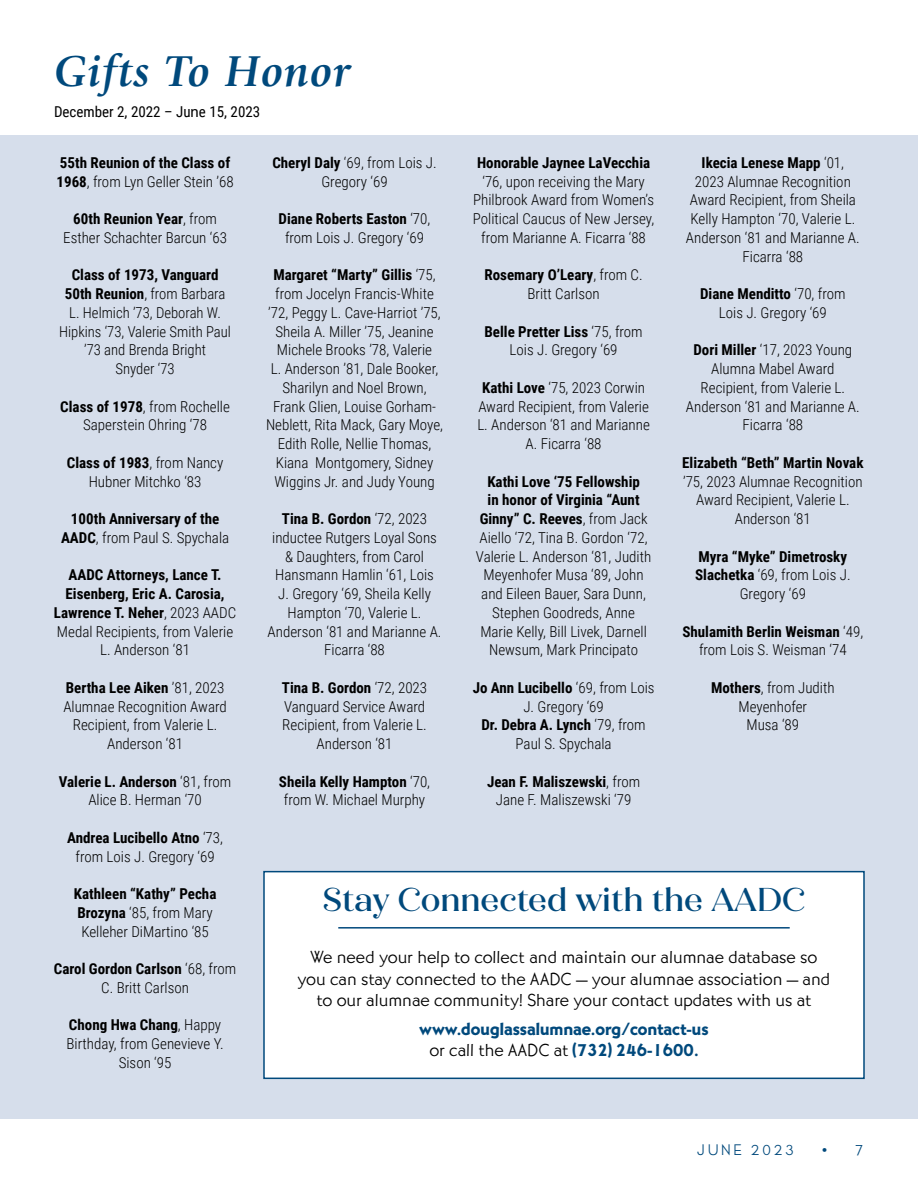
<style>
.page{position:relative;width:918px;height:1188px;background:#fff}
.page>*{position:absolute;margin:0;border:0;box-sizing:border-box;transform-origin:0 0}
.t1{font:italic 700 45px "Giovanni Std";letter-spacing:.025em;color:#00497c}
.t2{font:500 33px "Quiche Flare";color:#00497c}
.t3{font:300 18px/21.6px "Bernhard Got URW";color:#000;text-align:center}
.t4{font:18px "Bernhard Got URW Hea";color:#00497c}
.t5{font:300 15px/18.8px "Roboto Condensed";color:#000;text-align:center}
.t6{font:700 15px/18.8px "Roboto Condensed";color:#000;text-align:center}
.t7{font:15px "Roboto Condensed";color:#000}
.t8{font:15px "Bernhard Gothic Book SGTT";letter-spacing:.2em;color:#00497c}
.s1{font-family:"Arial"}
.s2{font-weight:700}
.s3{font-weight:300}
.s4{font-family:"Bernhard Got URW Hea";font-weight:400;color:#00497c}
</style>
<div class="page">
<div style="left:0;top:135px;width:918px;height:984px;background:#d6deeb"></div>
<div style="left:263px;top:871px;width:602px;height:208px;background:#fff;border:2px solid #00497c"></div>
<hr style="left:338px;top:927px;width:452px;height:2px;background:#00497c">
<h1 class="t1" style="left:54px;top:47px;width:298px">Gifts To Honor</h1>
<p class="t7" style="left:54px;top:101px;width:208px">December 2, 2022 – Ju<span class="s1">n</span>e 15, 2023</p>
<p class="t5" style="left:272px;top:153px;width:166px"><span class="s2">Cheryl Daly</span> ‘69, from Lois J.<br>Gregory ‘69</p>
<p class="t5" style="left:279px;top:209px;width:153px"><span class="s2">Diane Roberts Easton</span> ‘70, from Lois J. Gregory ‘69</p>
<p class="t5" style="left:266px;top:265px;width:179px"><span class="s2">Margaret “Marty” Gillis</span> ‘75, from Jocelyn Francis-White ’72, Peggy L. Cave-Harriot ’75,<br>Sheila A. Miller ’75, Jeanine<br>Michele Brooks ’78, Valerie<br>L. Anderson ’81, Dale Booker,<br>Sharilyn and Noel Brown,<br>Frank Glien, Louise Gorham-<br>Neblett, Rita Mack, Gary Moye,<br>Edith Rolle, Nellie Thomas,<br>Kiana Montgomery, Sidney<br>Wiggins Jr. and Judy Young</p>
<p class="t5" style="left:268px;top:509px;width:175px"><span class="s2">Tina B. Gordon</span> ‘72, 2023 inductee Rutgers Loyal Sons &amp; Daughters, from Carol<br>Hansmann Hamlin ‘61, Lois<br>J. Gregory ‘69, Sheila Kelly<br>Hampton ‘70, Valerie L.<br>Anderson ‘81 and Marianne A.<br>Ficarra ‘88</p>
<p class="t5" style="left:282px;top:678px;width:147px"><span class="s2">Tina B. Gordon</span> ‘72, 2023<br>Vanguard Service Award<br>Recipient, from Valerie L.<br>Anderson ‘81</p>
<p class="t5" style="left:279px;top:771px;width:153px"><span class="s2">Sheila Kelly Hampton</span> ‘70, from W. Michael Murphy</p>
<p class="t6" style="left:57px;top:153px;width:179px;text-align:left">55th Reunion of the Class of<br>1968<span class="s3">, from Lyn Geller Stein ’68</span></p>
<p class="t5" style="left:63px;top:209px;width:165px"><span class="s2">60th Reunion Year</span>, from<br>Esther Schachter Barcun ‘63</p>
<p class="t5" style="left:59px;top:265px;width:173px"><span class="s2">Class of 1973, Vanguard<br>50th Reunion</span>, from Barbara<br>L. Helmich ’73, Deborah W.<br>Hipkins ‘73, Valerie Smith Paul ’73 and Brenda Bright<br>Snyder ‘73</p>
<p class="t5" style="left:60px;top:396px;width:171px"><span class="s2">Class of 1978</span>, from Rochelle<br>Saperstein Ohring ‘78</p>
<p class="t5" style="left:67px;top:453px;width:158px"><span class="s2">Class of 1983</span>, from Nancy<br>Hubner Mitchko ‘83</p>
<p class="t6" style="left:61px;top:509px;width:170px">100th Anniversary of the<br>AADC<span class="s3">, from Paul S. Spychala</span></p>
<p class="t6" style="left:54px;top:565px;width:184px">AADC Attorneys, Lance T.<br>Eisenberg, Eric A. Carosia,<br>Lawrence T. Neher<span class="s3">, 2023 AADC<br>Medal Recipients, from Valerie<br>L. Anderson ‘81</span></p>
<p class="t5" style="left:63px;top:678px;width:165px"><span class="s2">Bertha Lee Aiken</span> ’81, 2023<br>Alumnae Recognition Award<br>Recipient, from Valerie L.<br>Anderson ‘81</p>
<p class="t5" style="left:59px;top:771px;width:174px"><span class="s2">Valerie L. Anderson</span> ‘81, from<br>Alice B. Herman ‘70</p>
<p class="t5" style="left:67px;top:828px;width:157px"><span class="s2">Andrea Lucibello Atno</span> ‘73, from Lois J. Gregory ‘69</p>
<p class="t5" style="left:74px;top:884px;width:144px;text-align:left"><span class="s2">Kathleen “Kathy” Pecha<br>Brozyna</span> ‘85, from Mary<br>Kelleher DiMartino ‘85</p>
<p class="t5" style="left:54px;top:959px;width:184px"><span class="s2">Carol Gordon Carlson</span> ‘68, from<br>C. Britt Carlson</p>
<p class="t5" style="left:67px;top:1015px;width:159px"><span class="s2">Chong Hwa Chang</span>, Happy<br>Birthday, from Genevieve Y.<br>Sison ‘95</p>
<p class="t5" style="left:686px;top:153px;width:175px"><span class="s2">Ikecia Lenese Mapp</span> ‘01,<br>2023 Alumnae Recognition<br>Award Recipient, from Sheila<br>Kelly Hampton ‘70, Valerie L.<br>Anderson ‘81 and Marianne A.<br>Ficarra ‘88</p>
<p class="t5" style="left:700px;top:284px;width:147px"><span class="s2">Diane Menditto</span> ‘70, from<br>Lois J. Gregory ‘69</p>
<p class="t5" style="left:686px;top:340px;width:175px"><span class="s2">Dori Miller</span> ‘17, 2023 Young<br>Alumna Mabel Award<br>Recipient, from Valerie L.<br>Anderson ‘81 and Marianne A.<br>Ficarra ‘88</p>
<p class="t6" style="left:682px;top:453px;width:183px">Elizabeth “Beth” Martin Novak</p>
<p class="t5" style="left:683px;top:471px;width:181px">’75, 2023 Alumnae Recognition<br>Award Recipient, Valerie L.<br>Anderson ‘81</p>
<p class="t6" style="left:695px;top:546px;width:157px">Myra “Myke” Dimetrosky<br>Slachetka <span class="s3">‘69, from Lois J.<br>Gregory ‘69</span></p>
<p class="t5" style="left:682px;top:621px;width:182px"><span class="s2">Shulamith Berlin Weisman</span> ‘49, from Lois S. Weisman ‘74</p>
<p class="t5" style="left:711px;top:678px;width:125px"><span class="s2">Mothers</span>, from Judith<br>Meyenhofer<br>Musa ‘89</p>
<p class="t6" style="left:477px;top:153px;width:175px">Honorable Jaynee LaVecchia</p>
<p class="t5" style="left:473px;top:171px;width:183px">‘76, upon receiving the Mary<br>Philbrook Award from Women’s<br>Political Caucus of New Jersey, from Marianne A. Ficarra ‘88</p>
<p class="t5" style="left:485px;top:265px;width:160px"><span class="s2">Rosemary O’Leary</span>, from C.<br>Britt Carlson</p>
<p class="t5" style="left:485px;top:321px;width:160px"><span class="s2">Belle Pretter Liss</span> ‘75, from<br>Lois J. Gregory ‘69</p>
<p class="t5" style="left:477px;top:378px;width:174px"><span class="s2">Kathi Love</span> ‘75, 2023 Corwin<br>Award Recipient, from Valerie<br>L. Anderson ‘81 and Marianne<br>A. Ficarra ‘88</p>
<p class="t5" style="left:476px;top:471px;width:177px"><span class="s2">Kathi Love ‘75 Fellowship<br>in honor of Virginia “Aunt<br>Ginny” C. Reeves</span>, from Jack<br>Aiello ‘72, Tina B. Gordon ‘72,<br>Valerie L. Anderson ‘81, Judith<br>Meyenhofer Musa ‘89, John and Eileen Bauer, Sara Dunn,<br>Stephen Goodreds, Anne<br>Marie Kelly, Bill Livek, Darnell<br>Newsum, Mark Principato</p>
<p class="t5" style="left:473px;top:678px;width:183px"><span class="s2">Jo Ann Lucibello</span> ‘69, from Lois<br>J. Gregory ‘69<br><span class="s2">Dr. Debra A. Lynch</span> ‘79, from<br>Paul S. Spychala</p>
<p class="t5" style="left:487px;top:771px;width:155px"><span class="s2">Jean F. Maliszewski</span>, from<br>Jane F. Maliszewski ‘79</p>
<h2 class="t2" style="left:323px;top:880px;width:484px">Stay Connected with the AADC</h2>
<p class="t3" style="left:298px;top:946px;width:534px">We need your help to collect and maintain our alumnae database so you can stay connected to the AADC — your alumnae association — and to our alumnae community! Share your contact updates with us at</p>
<p class="t4" style="left:419px;top:1018px;width:291px">www.douglassalumnae.org/contact-us</p>
<p class="t3" style="left:429px;top:1040px;width:271px">or call the AADC at <span class="s4">(732) 246-1600.</span></p>
<p class="t8" style="left:697px;top:1140px;width:98px">JUNE 2023</p>
<p class="t8" style="left:822px;top:1140px;width:44px">• 7</p>
</div>
